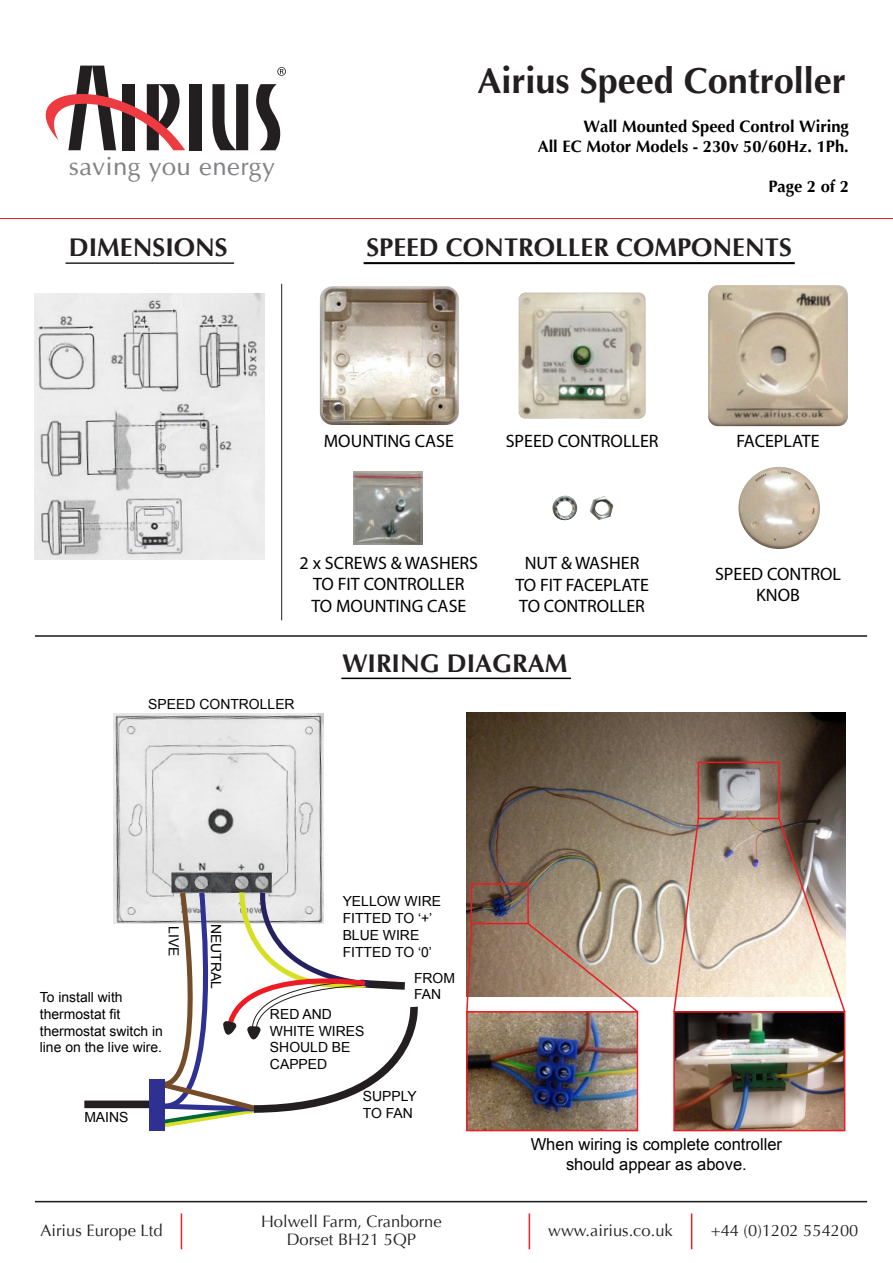
<style>
.page{position:relative;width:893px;height:1263px;background:#fff}
.page>*{position:absolute;margin:0;border:0;box-sizing:border-box;transform-origin:0 0}
.t1{font:700 36px "Optima";color:#231f20}
.t2{font:700 25.5px "Optima";color:#231f20}
.t3{font:25.5px "Optima";letter-spacing:.02em;color:#808285}
.t4{font:18px/21.6px "Myriad Pro";color:#000;text-align:center}
.t5{font:16.5px/18px "Optima";color:#231f20;text-align:center}
.t6{font:700 16.5px/19.8px "Optima";color:#000;text-align:right}
.t7{font:16.5px/19.8px "Arial";color:#000;text-align:center}
.t8{font:13.95px/16.6px "Arial";color:#000}
</style>
<div class="page">
<div style="left:189px;top:84px;width:12px;height:66px;background:#231f20"></div>
<svg style="left:212px;top:84px;width:36px;height:66px"></svg>
<svg style="left:256px;top:84px;width:25px;height:66px"></svg>
<svg style="left:45px;top:66px;width:140px;height:84px"></svg>
<svg style="left:277px;top:67px;width:9px;height:9px"></svg>
<hr style="left:0;top:218px;width:892px;height:1px;background:#e82629">
<hr style="left:341px;top:678px;width:230px;height:1px;background:#000">
<hr style="left:35px;top:635px;width:832px;height:2px;background:#231f20">
<hr style="left:35px;top:1201px;width:832px;height:1px;background:#231f20">
<hr style="left:281px;top:284px;width:1px;height:336px;background:#231f20">
<img style="left:35px;top:294px;width:229px;height:265px">
<hr style="left:65px;top:262px;width:169px;height:2px;background:#000">
<hr style="left:363px;top:262px;width:431px;height:2px;background:#000">
<img style="left:114px;top:713px;width:209px;height:211px">
<div style="left:84px;top:1100px;width:65px;height:8px;background:#231f20"></div>
<div style="left:149px;top:1079px;width:15px;height:52px;background:#2e3192"></div>
<svg style="left:157px;top:887px;width:261px;height:242px"></svg>
<img style="left:320px;top:286px;width:139px;height:139px">
<img style="left:708px;top:285px;width:139px;height:141px">
<img style="left:518px;top:293px;width:127px;height:126px">
<img style="left:738px;top:467px;width:81px;height:82px;border-radius:41px">
<img style="left:589px;top:496px;width:24px;height:24px">
<img style="left:552px;top:496px;width:25px;height:25px">
<img style="left:353px;top:471px;width:69px;height:74px">
<img style="left:467px;top:712px;width:378px;height:285px">
<div style="left:697px;top:762px;width:82px;height:57px;border:2px solid #ed1c24"></div>
<img style="left:676px;top:1014px;width:166px;height:114px">
<div style="left:673px;top:1011px;width:172px;height:120px;border:2px solid #ed1c24"></div>
<img style="left:469px;top:1014px;width:166px;height:114px">
<div style="left:466px;top:1011px;width:172px;height:120px;border:2px solid #ed1c24"></div>
<div style="left:470px;top:883px;width:59px;height:41px;border:2px solid #ed1c24"></div>
<svg style="left:466px;top:922px;width:7px;height:91px"></svg>
<svg style="left:526px;top:921px;width:113px;height:93px"></svg>
<svg style="left:672px;top:817px;width:28px;height:196px;background:#ceb6a5"></svg>
<svg style="left:777px;top:817px;width:69px;height:196px;background:#c6b5ab"></svg>
<hr style="left:181px;top:1213px;width:1px;height:36px;background:#ea2227">
<hr style="left:528px;top:1213px;width:2px;height:36px;background:#ea2227">
<hr style="left:690px;top:1213px;width:2px;height:36px;background:#ea2227">
<h2 class="t3" style="left:69px;top:151px;width:208px">saving you energy</h2>
<h1 class="t1" style="left:477px;top:66px;width:370px">Airius Speed Controller</h1>
<p class="t6" style="left:537px;top:118px;width:312px">Wall Mounted Speed Control Wiring<br>All EC Motor Models - 230v 50/60Hz. 1Ph.</p>
<p class="t6" style="left:768px;top:178px;width:82px">Page 2 of 2</p>
<h2 class="t2" style="left:69px;top:237px;width:160px">DIMENSIONS</h2>
<h2 class="t2" style="left:366px;top:237px;width:427px">SPEED CONTROLLER COMPONENTS</h2>
<p class="t4" style="left:324px;top:430px;width:132px">MOUNTING CASE</p>
<p class="t4" style="left:505px;top:430px;width:154px">SPEED CONTROLLER</p>
<p class="t4" style="left:299px;top:552px;width:180px">2 x SCREWS &amp; WASHERS<br>TO FIT CONTROLLER<br>TO MOUNTING CASE</p>
<p class="t4" style="left:515px;top:552px;width:135px">NUT &amp; WASHER<br>TO FIT FACEPLATE<br>TO CONTROLLER</p>
<p class="t8" style="left:148px;top:697px;width:148px">SPEED CONTROLLER</p>
<h2 class="t2" style="left:342px;top:652px;width:227px">WIRING DIAGRAM</h2>
<p class="t4" style="left:736px;top:430px;width:84px">FACEPLATE</p>
<p class="t4" style="left:715px;top:563px;width:127px">SPEED CONTROL<br>KNOB</p>
<p class="t8" style="left:181px;top:926px;width:32px;rotate:90deg">LIVE</p>
<p class="t8" style="left:223px;top:923px;width:67px;rotate:90deg">NEUTRAL</p>
<p class="t8" style="left:40px;top:990px;width:125px">To install with thermostat fit thermostat switch in line on the live wire.</p>
<p class="t8" style="left:84px;top:1110px;width:46px">MAINS</p>
<p class="t8" style="left:342px;top:894px;width:100px">YELLOW WIRE<br>FITTED TO ‘+’<br>BLUE WIRE<br>FITTED TO ‘0’</p>
<p class="t8" style="left:270px;top:1007px;width:96px">RED AND<br>WHITE WIRES<br>SHOULD BE<br>CAPPED</p>
<p class="t8" style="left:414px;top:971px;width:43px">FROM<br>FAN</p>
<p class="t8" style="left:363px;top:1089px;width:55px">SUPPLY<br>TO FAN</p>
<p class="t7" style="left:530px;top:1135px;width:253px">When wiring is complete controller should appear as above.</p>
<p class="t5" style="left:261px;top:1214px;width:182px">Holwell Farm, Cranborne<br>Dorset BH21 5QP</p>
<p class="t5" style="left:41px;top:1223px;width:123px">Airius Europe Ltd</p>
<p class="t5" style="left:548px;top:1223px;width:126px">www.airius.co.uk</p>
<p class="t5" style="left:710px;top:1223px;width:149px">+44 (0)1202 554200</p>
</div>
